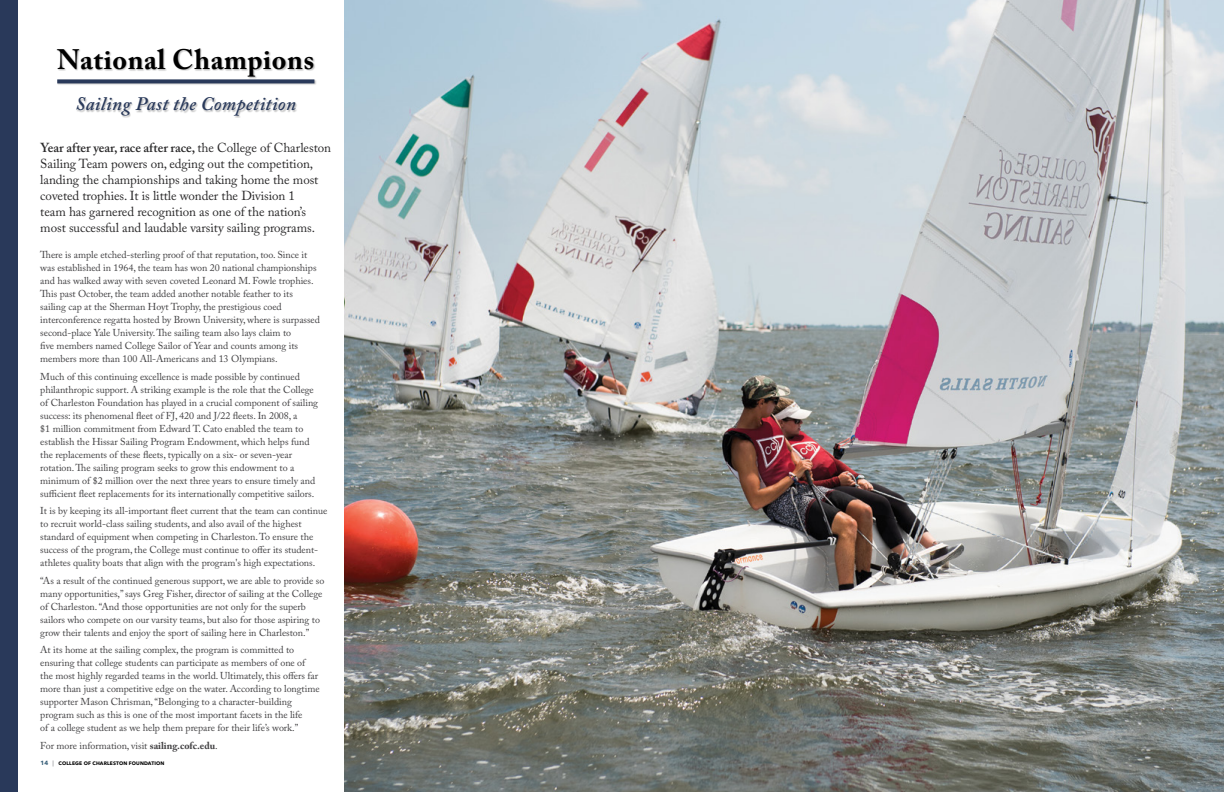
<style>
.page{position:relative;width:1224px;height:792px;background:#fff}
.page>*{position:absolute;margin:0;border:0;box-sizing:border-box;transform-origin:0 0}
.t1{font:700 28px "Adobe Caslon Pro";letter-spacing:.02em;color:#000}
.t2{font:italic 600 19px "Adobe Caslon Pro";letter-spacing:.02em;color:#29395a}
.t3{font:13px/16px "Adobe Caslon Pro";letter-spacing:-.005em;color:#292829}
.t4{font:10px/13px "Adobe Caslon Pro";letter-spacing:-.005em;color:#414042}
.t5{font:700 5px "Avenir Next LT Pro";letter-spacing:.025em;color:#000}
.s1{font-weight:600}
.s2{font-weight:700}
.s3{font-size:6px;color:#355d77}
.s4{font-size:6px;color:#a7a9ac}
</style>
<div class="page">
<div style="left:0;top:0;width:18px;height:792px;background:#29395a"></div>
<div style="left:57px;top:48px;width:259px;height:70px;background:#000;opacity:.25"></div>
<svg style="left:57px;top:79px;width:257px;height:4px"></svg>
<img style="left:344px;top:0;width:880px;height:792px">
<h1 class="t1" style="left:57px;top:43px;width:259px">National Champions</h1>
<h2 class="t2" style="left:75px;top:93px;width:222px">Sailing Past the Competition</h2>
<p class="t3" style="left:40px;top:139px;width:292px"><span class="s1">Year after year, race after race,</span> the College of Charleston Sailing Team powers on, edging out the competition, landing the championships and taking home the most coveted trophies. It is little wonder the Division 1<br>team has garnered recognition as one of the nation’s most successful and laudable varsity sailing programs.</p>
<p class="t4" style="left:40px;top:248px;width:281px">There is ample etched-sterling proof of that reputation, too. Since it was established in 1964, the team has won 20 national championships and has walked away with seven coveted Leonard M. Fowle trophies.<br>This past October, the team added another notable feather to its sailing cap at the Sherman Hoyt Trophy, the prestigious coed interconference regatta hosted by Brown University, where is surpassed second-place Yale University. The sailing team also lays claim to<br>five members named College Sailor of Year and counts among its members more than 100 All-Americans and 13 Olympians.</p>
<p class="t4" style="left:40px;top:370px;width:279px">Much of this continuing excellence is made possible by continued philanthropic support. A striking example is the role that the College of Charleston Foundation has played in a crucial component of sailing success: its phenomenal fleet of FJ, 420 and J/22 fleets. In 2008, a<br>$1 million commitment from Edward T. Cato enabled the team to establish the Hissar Sailing Program Endowment, which helps fund the replacements of these fleets, typically on a six- or seven-year rotation. The sailing program seeks to grow this endowment to a minimum of $2 million over the next three years to ensure timely and sufficient fleet replacements for its internationally competitive sailors.</p>
<p class="t4" style="left:40px;top:504px;width:289px">It is by keeping its all-important fleet current that the team can continue to recruit world-class sailing students, and also avail of the highest standard of equipment when competing in Charleston. To ensure the success of the program, the College must continue to offer its student&shy;athletes quality boats that align with the program's high expectations.</p>
<p class="t4" style="left:40px;top:574px;width:285px">“As a result of the continued generous support, we are able to provide so many opportunities,” says Greg Fisher, director of sailing at the College of Charleston. “And those opportunities are not only for the superb sailors who compete on our varsity teams, but also for those aspiring to grow their talents and enjoy the sport of sailing here in Charleston.”</p>
<p class="t4" style="left:40px;top:643px;width:281px">At its home at the sailing complex, the program is committed to ensuring that college students can participate as members of one of the most highly regarded teams in the world. Ultimately, this offers far more than just a competitive edge on the water. According to longtime supporter Mason Chrisman, “Belonging to a character-building program such as this is one of the most important facets in the life<br>of a college student as we help them prepare for their life’s work.”</p>
<p class="t4" style="left:40px;top:739px;width:179px">For more information, visit <span class="s2">sailing.cofc.edu</span>.</p>
<p class="t5" style="left:40px;top:760px;width:126px"><span class="s3">14</span> <span class="s4">|</span> COLLEGE OF CHARLESTON FOUNDATION</p>
</div>
